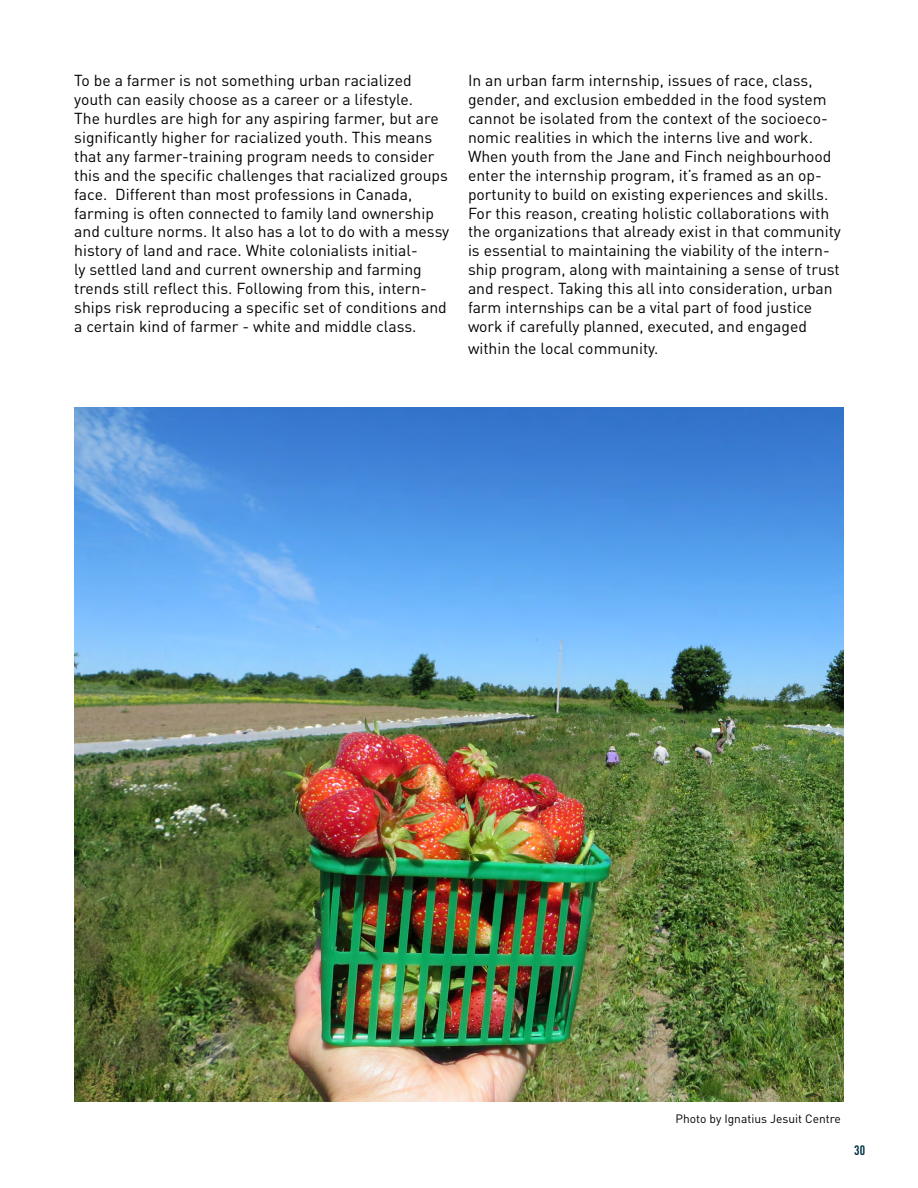
<style>
.page{position:relative;width:918px;height:1188px;background:#fff}
.page>*{position:absolute;margin:0;border:0;box-sizing:border-box;transform-origin:0 0}
.t1{font:15.75px/18.9px "DINOT";color:#000}
.t2{font:700 condensed 13.5px "DINOT";color:#003046}
.t3{font:12px "DINOT";color:#000}
</style>
<div class="page">
<img style="left:74px;top:408px;width:770px;height:694px">
<p class="t1" style="left:74px;top:71px;width:377px">To be a farmer is not something urban racialized youth can easily choose as a career or a lifestyle.<br>The hurdles are high for any aspiring farmer, but are significantly higher for racialized youth. This means that any farmer-training program needs to consider this and the specific challenges that racialized groups face. Different than most professions in Canada, farming is often connected to family land ownership and culture norms. It also has a lot to do with a messy history of land and race. White colonialists initial-<br>ly settled land and current ownership and farming trends still reflect this. Following from this, intern&shy;ships risk reproducing a specific set of conditions and a certain kind of farmer - white and middle class.</p>
<p class="t1" style="left:468px;top:71px;width:374px">In an urban farm internship, issues of race, class, gender, and exclusion embedded in the food system cannot be isolated from the context of the socioeco&shy;nomic realities in which the interns live and work.<br>When youth from the Jane and Finch neighbourhood enter the internship program, it’s framed as an op&shy;portunity to build on existing experiences and skills.<br>For this reason, creating holistic collaborations with the organizations that already exist in that community is essential to maintaining the viability of the intern&shy;ship program, along with maintaining a sense of trust and respect. Taking this all into consideration, urban farm internships can be a vital part of food justice work if carefully planned, executed, and engaged</p>
<p class="t1" style="left:468px;top:338px;width:192px">within the local community.</p>
<p class="t3" style="left:676px;top:1111px;width:167px">Photo by Ignatius Jesuit Centre</p>
<p class="t2" style="left:854px;top:1142px;width:12px">30</p>
</div>
